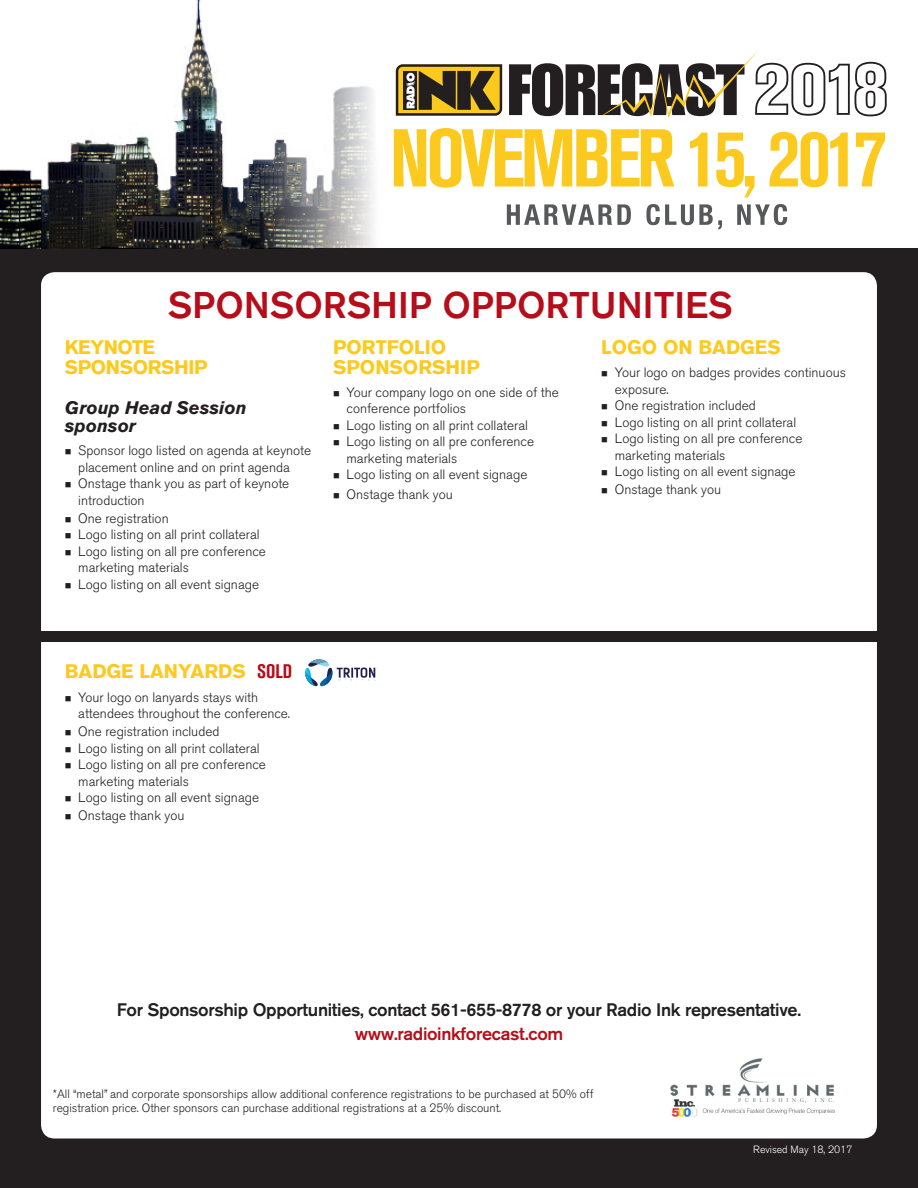
<style>
.page{position:relative;width:918px;height:1188px;background:#fff}
.page>*{position:absolute;margin:0;border:0;box-sizing:border-box;transform-origin:0 0}
.t1{font:700 condensed 81px "Akzidenz Grotesk BQ";letter-spacing:-.05em;color:#fcca1f}
.t2{font:500 36.9px "Akzidenz Grotesk BQ";color:#b50e1a}
.t3{font:700 19.5px/19.5px "Akzidenz Grotesk BQ";color:#fcca1f}
.t4{font:700 19.5px/19.5px "Akzidenz Grotesk BQ";letter-spacing:-.02em;color:#fcca1f}
.t5{font:500 18px "Akzidenz Grotesk BQ";letter-spacing:-.02em;color:#231f20}
.t6{font:500 18px "Akzidenz Grotesk BQ";letter-spacing:-.02em;color:#b50e1a}
.t7{font:italic 700 18px/18px "Akzidenz Grotesk BQ";color:#231f20}
.t8{font:300 13.5px/16.5px "Akzidenz Grotesk BQ";color:#231f20}
.t9{font:300 12px/14.4px "Akzidenz Grotesk BQ";color:#231f20}
.t10{font:300 10.5px "Akzidenz Grotesk BQ";color:#fff}
.s1{font-stretch:condensed;color:#b50e1a}
</style>
<div class="page">
<div style="left:0;top:248px;width:918px;height:940px;background:#231f20"></div>
<div style="left:41px;top:272px;width:836px;height:866px;background:#fff;border-radius:14px"></div>
<img style="left:0;top:0;width:373px;height:248px">
<svg style="left:507px;top:204px;width:124px;height:21px"></svg>
<svg style="left:646px;top:204px;width:76px;height:25px"></svg>
<svg style="left:737px;top:204px;width:50px;height:21px"></svg>
<div style="left:41px;top:631px;width:836px;height:10px;background:#231f20"></div>
<img style="left:670px;top:1058px;width:165px;height:60px">
<svg style="left:396px;top:64px;width:106px;height:52px;background:#7d6829"></svg>
<svg style="left:509px;top:50px;width:378px;height:68px"></svg>
<svg style="left:305px;top:659px;width:71px;height:27px"></svg>
<p class="t1" style="left:390px;top:112px;width:498px">NOVEMBER 15, 2017</p>
<p class="t2" style="left:168px;top:283px;width:567px">SPONSORSHIP OPPORTUNITIES</p>
<p class="t4" style="left:65px;top:338px;width:144px">KEYNOTE<br>SPONSORSHIP</p>
<p class="t7" style="left:65px;top:399px;width:183px">Group Head Session sponsor</p>
<p class="t8" style="left:65px;top:443px;width:248px;text-align:center">■ Sponsor logo listed on agenda at keynote placement online and on print agenda</p>
<p class="t8" style="left:78px;top:476px;width:213px;text-indent:-14px">■ Onstage thank you as part of keynote introduction</p>
<p class="t8" style="left:65px;top:510px;width:105px">■ One registration</p>
<p class="t8" style="left:65px;top:527px;width:196px">■ Logo listing on all print collateral</p>
<p class="t8" style="left:78px;top:543px;width:189px;text-indent:-14px">■ Logo listing on all pre conference marketing materials</p>
<p class="t8" style="left:65px;top:576px;width:196px">■ Logo listing on all event signage</p>
<p class="t3" style="left:333px;top:338px;width:148px">PORTFOLIO<br>SPONSORSHIP</p>
<p class="t8" style="left:347px;top:384px;width:214px;text-indent:-14px">■ Your company logo on one side of the conference portfolios</p>
<p class="t8" style="left:333px;top:417px;width:196px">■ Logo listing on all print collateral</p>
<p class="t8" style="left:347px;top:434px;width:189px;text-indent:-14px">■ Logo listing on all pre conference marketing materials</p>
<p class="t8" style="left:333px;top:467px;width:196px">■ Logo listing on all event signage</p>
<p class="t8" style="left:333px;top:487px;width:121px">■ Onstage thank you</p>
<p class="t3" style="left:65px;top:662px;width:229px">BADGE LANYARDS <span class="s1">SOLD</span></p>
<p class="t8" style="left:78px;top:689px;width:213px;text-indent:-14px">■ Your logo on lanyards stays with attendees throughout the conference.</p>
<p class="t8" style="left:65px;top:723px;width:156px">■ One registration included</p>
<p class="t8" style="left:65px;top:740px;width:196px">■ Logo listing on all print collateral</p>
<p class="t8" style="left:78px;top:756px;width:189px;text-indent:-14px">■ Logo listing on all pre conference marketing materials</p>
<p class="t8" style="left:65px;top:789px;width:196px">■ Logo listing on all event signage</p>
<p class="t8" style="left:65px;top:807px;width:121px">■ Onstage thank you</p>
<p class="t3" style="left:601px;top:338px;width:181px">LOGO ON BADGES</p>
<p class="t8" style="left:615px;top:365px;width:233px;text-indent:-14px">■ Your logo on badges provides continuous exposure.</p>
<p class="t8" style="left:601px;top:398px;width:156px">■ One registration included</p>
<p class="t8" style="left:601px;top:414px;width:196px">■ Logo listing on all print collateral</p>
<p class="t8" style="left:615px;top:431px;width:189px;text-indent:-14px">■ Logo listing on all pre conference marketing materials</p>
<p class="t8" style="left:601px;top:464px;width:196px">■ Logo listing on all event signage</p>
<p class="t8" style="left:601px;top:482px;width:121px">■ Onstage thank you</p>
<p class="t5" style="left:117px;top:998px;width:686px">For Sponsorship Opportunities, contact 561-655-8778 or your Radio Ink representative.</p>
<p class="t6" style="left:355px;top:1022px;width:210px">www.radioinkforecast.com</p>
<p class="t9" style="left:53px;top:1086px;width:542px">*All “metal” and corporate sponsorships allow additional conference registrations to be purchased at 50% off registration price. Other sponsors can purchase additional registrations at a 25% discount.</p>
<p class="t10" style="left:753px;top:1143px;width:101px">Revised May 18, 2017</p>
</div>
